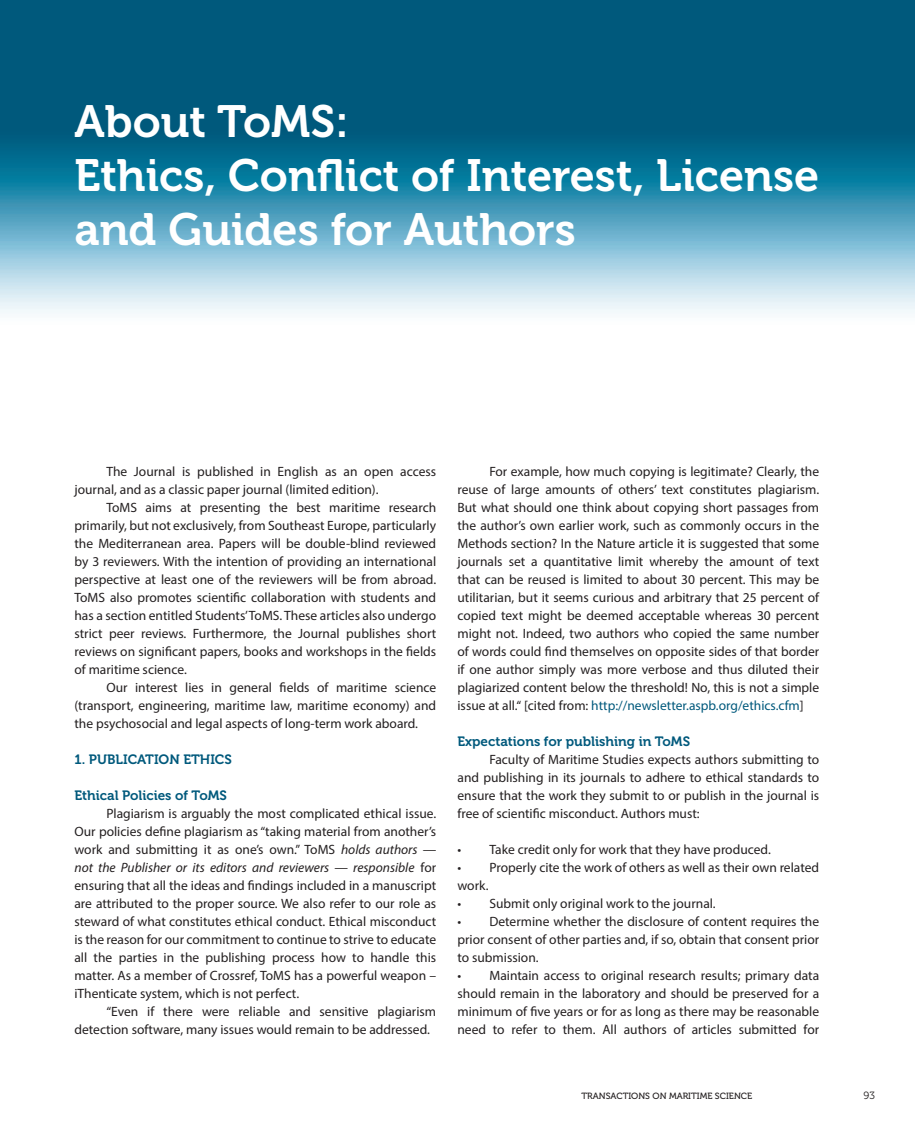
<style>
.page{position:relative;width:915px;height:1127px;background:#fff}
.page>*{position:absolute;margin:0;border:0;box-sizing:border-box;transform-origin:0 0}
.Article_title{font:45px/54px "Museo 700";color:#fff}
.Body_text{font:13.5px/18px "Myriad Pro";color:#231f20;text-align:justify}
.nabrajanje{font:13.5px/18px "Myriad Pro";color:#231f20;text-align:justify}
.podnaslov{font:13.5px "Museo 700";color:#00597c}
.Podnaslov{font:13.5px "Museo 700";color:#00597c}
.t1{font:10.5px "Museo 300";color:#231f20}
.t2{font:9px "Museo 500";color:#231f20}
.s1{font-style:italic}
.s2{color:#00597c}
</style>
<div class="page">
<svg style="left:0;top:0;width:914px;height:314px;background:#3887a4"></svg>
<p class="Article_title" style="left:74px;top:95px;width:746px">About ToMS:<br>Ethics, Conflict of Interest, License and Guides for Authors</p>
<p class="Body_text" style="left:74px;top:462px;width:363px;text-indent:32px">The Journal is published in English as an open access journal, and as a classic paper journal (limited edition).</p>
<p class="Body_text" style="left:74px;top:498px;width:363px;text-indent:32px">ToMS aims at presenting the best maritime research primarily, but not exclusively, from Southeast Europe, particularly the Mediterranean area. Papers will be double-blind reviewed by 3 reviewers. With the intention of providing an international perspective at least one of the reviewers will be from abroad.<br>ToMS also promotes scientific collaboration with students and has a section entitled Students’ToMS. These articles also undergo strict peer reviews. Furthermore, the Journal publishes short reviews on significant papers, books and workshops in the fields of maritime science.</p>
<p class="Body_text" style="left:74px;top:678px;width:363px;text-indent:32px">Our interest lies in general fields of maritime science (transport, engineering, maritime law, maritime economy) and the psychosocial and legal aspects of long-term work aboard.</p>
<p class="Podnaslov" style="left:74px;top:752px;width:159px">1. PUBLICATION ETHICS</p>
<p class="podnaslov" style="left:74px;top:788px;width:154px">Ethical Policies of ToMS</p>
<p class="Body_text" style="left:74px;top:804px;width:363px;text-indent:32px">Plagiarism is arguably the most complicated ethical issue.<br>Our policies define plagiarism as “taking material from another’s work and submitting it as one’s own.” ToMS <span class="s1">holds authors — not the Publisher or its editors and reviewers — responsible</span> for ensuring that all the ideas and findings included in a manuscript are attributed to the proper source. We also refer to our role as steward of what constitutes ethical conduct. Ethical misconduct is the reason for our commitment to continue to strive to educate all the parties in the publishing process how to handle this matter. As a member of Crossref, ToMS has a powerful weapon – iThenticate system, which is not perfect.</p>
<p class="Body_text" style="left:74px;top:1002px;width:363px;text-indent:32px">“Even if there were reliable and sensitive plagiarism detection software, many issues would remain to be addressed.</p>
<p class="Body_text" style="left:457px;top:462px;width:363px;text-indent:32px">For example, how much copying is legitimate? Clearly, the reuse of large amounts of others’ text constitutes plagiarism.<br>But what should one think about copying short passages from the author’s own earlier work, such as commonly occurs in the Methods section? In the Nature article it is suggested that some journals set a quantitative limit whereby the amount of text that can be reused is limited to about 30 percent. This may be utilitarian, but it seems curious and arbitrary that 25 percent of copied text might be deemed acceptable whereas 30 percent might not. Indeed, two authors who copied the same number of words could find themselves on opposite sides of that border if one author simply was more verbose and thus diluted their plagiarized content below the threshold! No, this is not a simple issue at all.“ [cited from: <span class="s2">http://newsletter.aspb.org/ethics.cfm</span>]</p>
<p class="podnaslov" style="left:457px;top:734px;width:234px">Expectations for publishing in ToMS</p>
<p class="Body_text" style="left:457px;top:750px;width:363px;text-indent:32px">Faculty of Maritime Studies expects authors submitting to and publishing in its journals to adhere to ethical standards to ensure that the work they submit to or publish in the journal is free of scientific misconduct. Authors must:</p>
<p class="nabrajanje" style="left:457px;top:840px;width:315px">• Take credit only for work that they have produced.</p>
<p class="nabrajanje" style="left:457px;top:858px;width:363px">• Properly cite the work of others as well as their own related work.</p>
<p class="nabrajanje" style="left:457px;top:894px;width:259px">• Submit only original work to the journal.</p>
<p class="nabrajanje" style="left:457px;top:912px;width:363px">• Determine whether the disclosure of content requires the prior consent of other parties and, if so, obtain that consent prior to submission.</p>
<p class="nabrajanje" style="left:457px;top:966px;width:363px">• Maintain access to original research results; primary data should remain in the laboratory and should be preserved for a minimum of five years or for as long as there may be reasonable need to refer to them. All authors of articles submitted for</p>
<p class="t2" style="left:581px;top:1091px;width:172px">TRANSACTIONS ON MARITIME SCIENCE</p>
<p class="t1" style="left:863px;top:1090px;width:13px">93</p>
</div>
